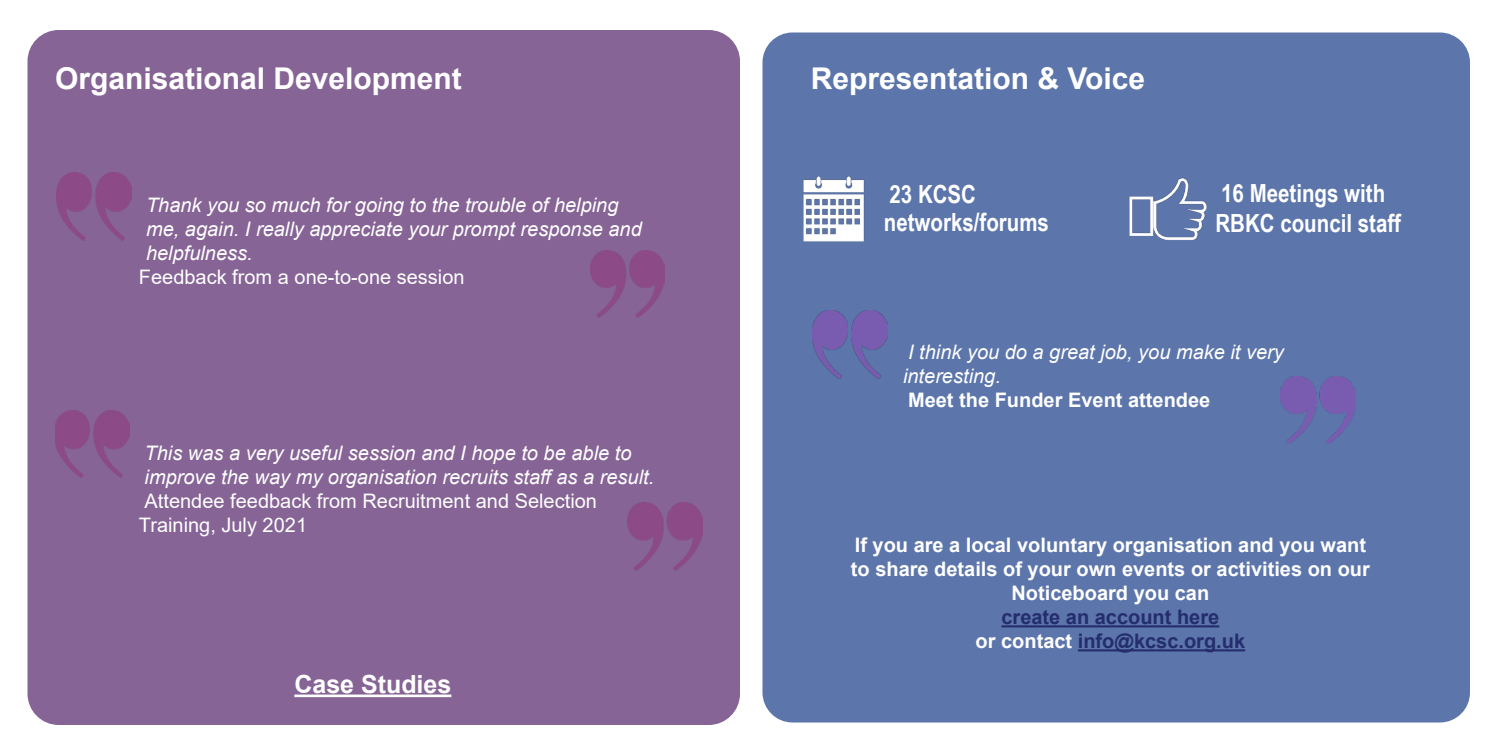
<style>
.page{position:relative;width:1500px;height:750px;background:#fff}
.page>*{position:absolute;margin:0;border:0;box-sizing:border-box;transform-origin:0 0}
.Heading{font:700 30px "Arial";color:#fff}
.t1{font:700 25px/30px "Arial Narrow";color:#fff}
.Heading-2{font:700 25px "Arial";color:#fff}
.t2{font:italic 20px/24px "Arial";color:#fff}
.t3{font:700 20px/24px "Arial";color:#fff;text-align:center}
.t4{font:20px "Arial";color:#fff}
.s1{font-style:normal}
.s2{color:#242d6d}
</style>
<div class="page">
<div style="left:29px;top:31px;width:710px;height:693px;background:#866496;border-radius:30px"></div>
<div style="left:762px;top:32px;width:708px;height:690px;background:#5c75ab;border-radius:30px"></div>
<img style="left:1129px;top:178px;width:78px;height:63px">
<img style="left:812px;top:311px;width:76px;height:67px">
<img style="left:1281px;top:376px;width:75px;height:68px">
<hr style="left:1001px;top:625px;width:218px;height:2px;background:#242d6d">
<hr style="left:1078px;top:649px;width:167px;height:2px;background:#242d6d">
<img style="left:803px;top:176px;width:62px;height:66px">
<img style="left:628px;top:503px;width:74px;height:67px">
<img style="left:55px;top:410px;width:75px;height:68px">
<hr style="left:294px;top:695px;width:157px;height:2px;background:#fff">
<img style="left:56px;top:173px;width:75px;height:67px">
<img style="left:590px;top:250px;width:75px;height:68px">
<p class="Heading" style="left:55px;top:58px;width:408px">Organisational Development</p>
<p class="t2" style="left:146px;top:193px;width:497px">Thank you so much for going to the trouble of helping me, again. I really appreciate your prompt response and helpfulness.</p>
<p class="t4" style="left:139px;top:263px;width:327px">Feedback from a one-to-one session</p>
<p class="t2" style="left:139px;top:441px;width:517px">This was a very useful session and I hope to be able to improve the way my organisation recruits staff as a result.<br><span class="s1">Attendee feedback from Recruitment and Selection Training, July 2021</span></p>
<p class="Heading-2" style="left:294px;top:667px;width:159px">Case Studies</p>
<p class="Heading" style="left:811px;top:58px;width:336px">Representation &amp; Voice</p>
<p class="t1" style="left:884px;top:180px;width:167px;line-height:27.5px">23 KCSC networks/forums</p>
<p class="t1" style="left:1215px;top:177px;width:187px">16 Meetings with<br>RBKC council staff</p>
<p class="t2" style="left:903px;top:340px;width:382px">I think you do a great job, you make it very interesting.</p>
<p class="t3" style="left:908px;top:388px;width:304px">Meet the Funder Event attendee</p>
<p class="t3" style="left:851px;top:533px;width:521px">If you are a local voluntary organisation and you want to share details of your own events or activities on our Noticeboard you can<br><span class="s2">create an account here<br></span>or contact <span class="s2">info@kcsc.org.uk</span></p>
</div>
